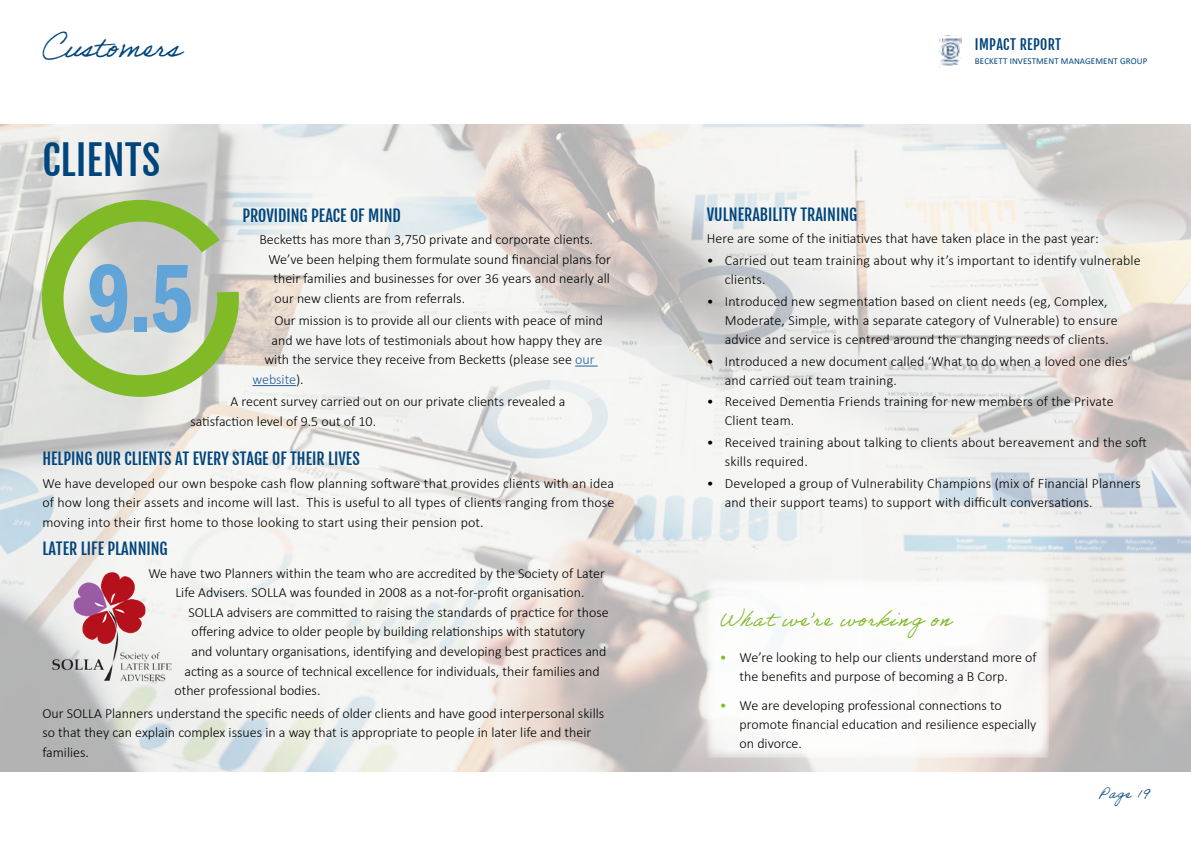
<style>
.page{position:relative;width:1191px;height:842px;background:#fff}
.page>*{position:absolute;margin:0;border:0;box-sizing:border-box;transform-origin:0 0}
.t1{font:100px "Franklin Gothic URW Com Dem";color:#61a4d8}
.t2{font:40px "Fjalla One";color:#00457c}
.t3{font:30px "Adobe Handwriting Ernie";letter-spacing:.01em;color:#00457c}
.t4{font:21px "Adobe Handwriting Ernie";letter-spacing:.075em;color:#80ba27}
.t5{font:16px "Fjalla One";color:#00457c}
.t6{font:300 14px/19px "Calibri";color:#000}
.t7{font:14px "Fjalla One";letter-spacing:.025em;color:#00457c}
.t8{font:300 14px "Calibri";letter-spacing:-.005em;color:#215e9e}
.t9{font:14px "Adobe Handwriting Ernie";letter-spacing:.05em;color:#00457c}
.t10{font:9px "Calibri";letter-spacing:.01em;color:#00457c}
.s1{color:#215e9e}
.s2{color:#000}
.s3{color:#80ba27}
</style>
<div class="page">
<img style="left:939px;top:36px;width:22px;height:32px">
<img style="left:0;top:125px;width:1191px;height:646px">
<svg style="left:575px;top:366px;width:22px;height:1px"></svg>
<hr style="left:252px;top:385px;width:44px;height:1px;background:#215e9e">
<svg style="left:42px;top:200px;width:197px;height:197px;background:#bdcda2"></svg>
<img style="left:50px;top:571px;width:122px;height:110px">
<div style="left:707px;top:579px;width:342px;height:179px;background:#fff"></div>
<h3 class="t3" style="left:42px;top:29px;width:140px">Customers</h3>
<h2 class="t2" style="left:42px;top:136px;width:120px">CLIENTS</h2>
<p class="t5" style="left:242px;top:205px;width:160px">PROVIDING PEACE OF MIND</p>
<p class="t6" style="left:259px;top:230px;width:335px">Becketts has more than 3,750 private and corporate clients.</p>
<p class="t6" style="left:268px;top:249px;width:344px">We’ve been helping them formulate sound financial plans for</p>
<p class="t6" style="left:273px;top:269px;width:338px">their families and businesses for over 36 years and nearly all</p>
<p class="t6" style="left:274px;top:288px;width:192px">our new clients are from referrals.</p>
<p class="t6" style="left:274px;top:311px;width:330px">Our mission is to provide all our clients with peace of mind</p>
<p class="t6" style="left:271px;top:330px;width:332px">and we have lots of testimonials about how happy they are</p>
<p class="t6" style="left:264px;top:350px;width:331px">with the service they receive from Becketts (please see <span class="s1">our</span></p>
<p class="t8" style="left:252px;top:370px;width:53px">website<span class="s2">).</span></p>
<p class="t6" style="left:190px;top:392px;width:376px;line-height:19.6px;text-indent:40px">A recent survey carried out on our private clients revealed a satisfaction level of 9.5 out of 10.</p>
<p class="t5" style="left:42px;top:449px;width:319px">HELPING OUR CLIENTS AT EVERY STAGE OF THEIR LIVES</p>
<p class="t6" style="left:42px;top:473px;width:573px;line-height:19.6px;text-align:justify">We have developed our own bespoke cash flow planning software that provides clients with an idea of how long their assets and income will last. This is useful to all types of clients ranging from those moving into their first home to those looking to start using their pension pot.</p>
<p class="t5" style="left:42px;top:539px;width:127px">LATER LIFE PLANNING</p>
<p class="t6" style="left:148px;top:563px;width:458px;line-height:19.6px;text-align:center">We have two Planners within the team who are accredited by the Society of Later<br>Life Advisers. SOLLA was founded in 2008 as a not-for-profit organisation.</p>
<p class="t6" style="left:188px;top:603px;width:422px">SOLLA advisers are committed to raising the standards of practice for those</p>
<p class="t6" style="left:191px;top:622px;width:395px">offering advice to older people by building relationships with statutory</p>
<p class="t6" style="left:191px;top:642px;width:416px">and voluntary organisations, identifying and developing best practices and</p>
<p class="t6" style="left:184px;top:661px;width:417px">acting as a source of technical excellence for individuals, their families and</p>
<p class="t6" style="left:174px;top:681px;width:147px">other professional bodies.</p>
<p class="t6" style="left:42px;top:703px;width:563px;line-height:19.6px">Our SOLLA Planners understand the specific needs of older clients and have good interpersonal skills so that they can explain complex issues in a way that is appropriate to people in later life and their families.</p>
<h1 class="t1" style="left:88px;top:229px;width:107px">9.5</h1>
<p class="t7" style="left:975px;top:36px;width:88px">IMPACT REPORT</p>
<p class="t10" style="left:975px;top:55px;width:174px">BECKETT INVESTMENT MANAGEMENT GROUP</p>
<p class="t5" style="left:707px;top:205px;width:152px">VULNERABILITY TRAINING</p>
<p class="t6" style="left:707px;top:229px;width:393px">Here are some of the initiatives that have taken place in the past year:</p>
<p class="t6" style="left:725px;top:251px;width:417px;text-indent:-18px">• Carried out team training about why it’s important to identify vulnerable clients.</p>
<p class="t6" style="left:725px;top:291px;width:394px;text-indent:-18px">• Introduced new segmentation based on client needs (eg, Complex,<br>Moderate, Simple, with a separate category of Vulnerable) to ensure advice and service is centred around the changing needs of clients.</p>
<p class="t6" style="left:725px;top:351px;width:408px;text-indent:-18px">• Introduced a new document called ‘What to do when a loved one dies’ and carried out team training.</p>
<p class="t6" style="left:725px;top:392px;width:390px;text-indent:-18px">• Received Dementia Friends training for new members of the Private<br>Client team.</p>
<p class="t6" style="left:725px;top:433px;width:424px;text-indent:-18px">• Received training about talking to clients about bereavement and the soft skills required.</p>
<p class="t6" style="left:725px;top:474px;width:418px;text-indent:-18px">• Developed a group of Vulnerability Champions (mix of Financial Planners and their support teams) to support with difficult conversations.</p>
<h3 class="t4" style="left:720px;top:606px;width:233px">What we’re working on</h3>
<p class="t6" style="left:739px;top:648px;width:298px;text-indent:-20px"><span class="s3">•</span> We’re looking to help our clients understand more of the benefits and purpose of becoming a B Corp.</p>
<p class="t6" style="left:739px;top:695px;width:298px;text-indent:-20px"><span class="s3">•</span> We are developing professional connections to promote financial education and resilience especially on divorce.</p>
<p class="t9" style="left:1099px;top:785px;width:52px">Page 19</p>
</div>
